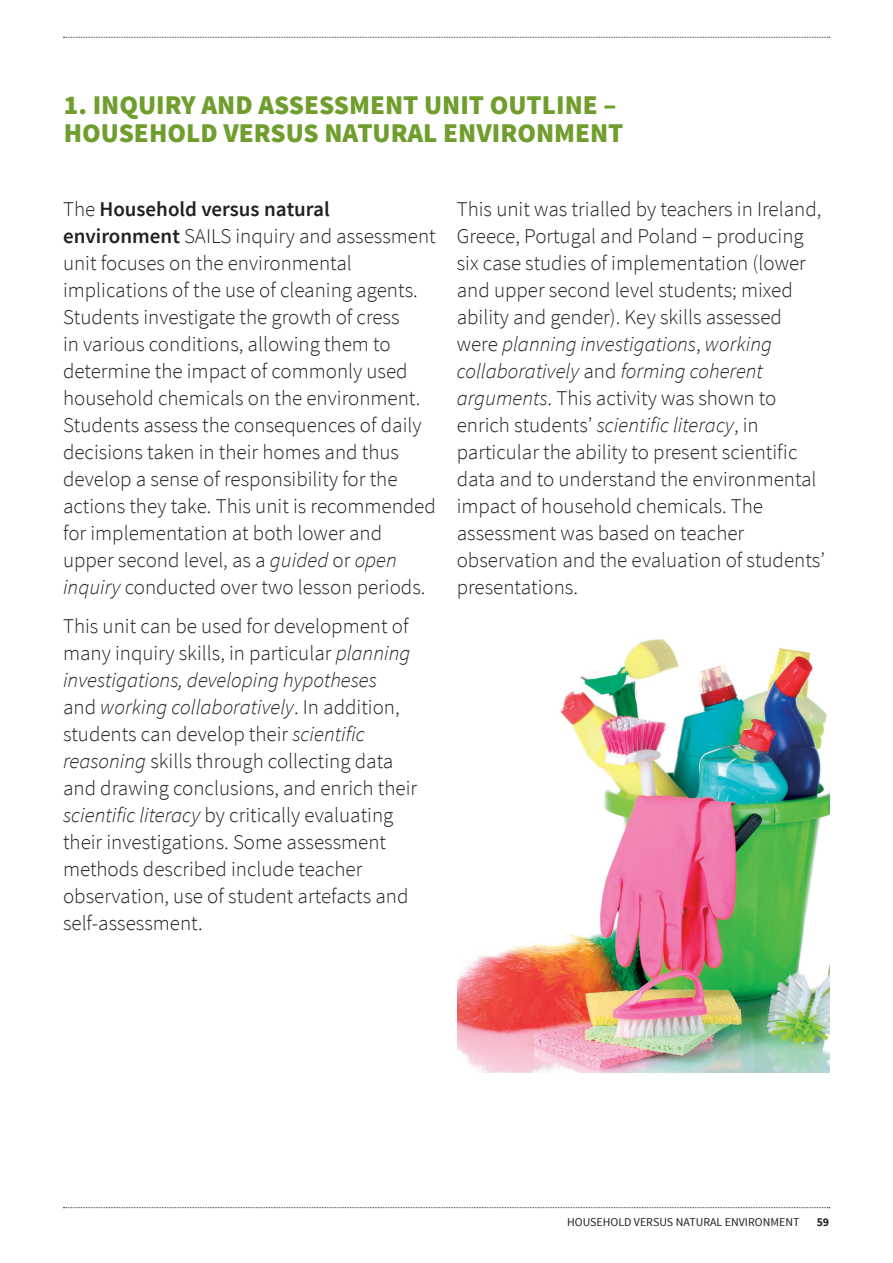
<style>
.page{position:relative;width:893px;height:1263px;background:#fff}
.page>*{position:absolute;margin:0;border:0;box-sizing:border-box;transform-origin:0 0}
._2__Sub-head_1{font:900 27px/28.5px "Source Sans Pro";color:#709e2e}
._4__Intro{font:300 21px/27px "Source Sans Pro";color:#231f20}
.t1{font:12px "Source Sans Pro";color:#231f20}
.t2{font:700 12px "Source Sans Pro";color:#231f20}
.s1{font-weight:600}
.s2{font-style:italic}
</style>
<div class="page">
<img style="left:457px;top:639px;width:372px;height:434px">
<svg style="left:63px;top:1207px;width:767px;height:1px"></svg>
<svg style="left:63px;top:37px;width:767px;height:1px"></svg>
<p class="_2__Sub-head_1" style="left:64px;top:92px;width:561px">1. INQUIRY AND ASSESSMENT UNIT OUTLINE –<br>HOUSEHOLD VERSUS NATURAL ENVIRONMENT</p>
<p class="_4__Intro" style="left:63px;top:195px;width:374px">The <span class="s1">Household versus natural environment</span> SAILS inquiry and assessment unit focuses on the environmental implications of the use of cleaning agents.<br>Students investigate the growth of cress<br>in various conditions, allowing them to determine the impact of commonly used household chemicals on the environment.<br>Students assess the consequences of daily decisions taken in their homes and thus develop a sense of responsibility for the actions they take. This unit is recommended for implementation at both lower and upper second level, as a <span class="s2">guided</span> or <span class="s2">open inquiry</span> conducted over two lesson periods.</p>
<p class="_4__Intro" style="left:63px;top:613px;width:356px">This unit can be used for development of many inquiry skills, in particular <span class="s2">planning investigations, developing hypotheses<br></span>and <span class="s2">working collaboratively</span>. In addition, students can develop their <span class="s2">scientific reasoning</span> skills through collecting data and drawing conclusions, and enrich their <span class="s2">scientific literacy</span> by critically evaluating their investigations. Some assessment methods described include teacher observation, use of student artefacts and self-assessment.</p>
<p class="_4__Intro" style="left:457px;top:195px;width:370px">This unit was trialled by teachers in Ireland, Greece, Portugal and Poland – producing six case studies of implementation (lower and upper second level students; mixed ability and gender). Key skills assessed were <span class="s2">planning investigations</span>, <span class="s2">working collaboratively</span> and <span class="s2">forming coherent arguments</span>. This activity was shown to enrich students’ <span class="s2">scientific literacy</span>, in particular the ability to present scientific data and to understand the environmental impact of household chemicals. The assessment was based on teacher observation and the evaluation of students’ presentations.</p>
<p class="t1" style="left:567px;top:1215px;width:234px">HOUSEHOLD VERSUS NATURAL ENVIRONMENT</p>
<p class="t2" style="left:817px;top:1214px;width:14px">59</p>
</div>
